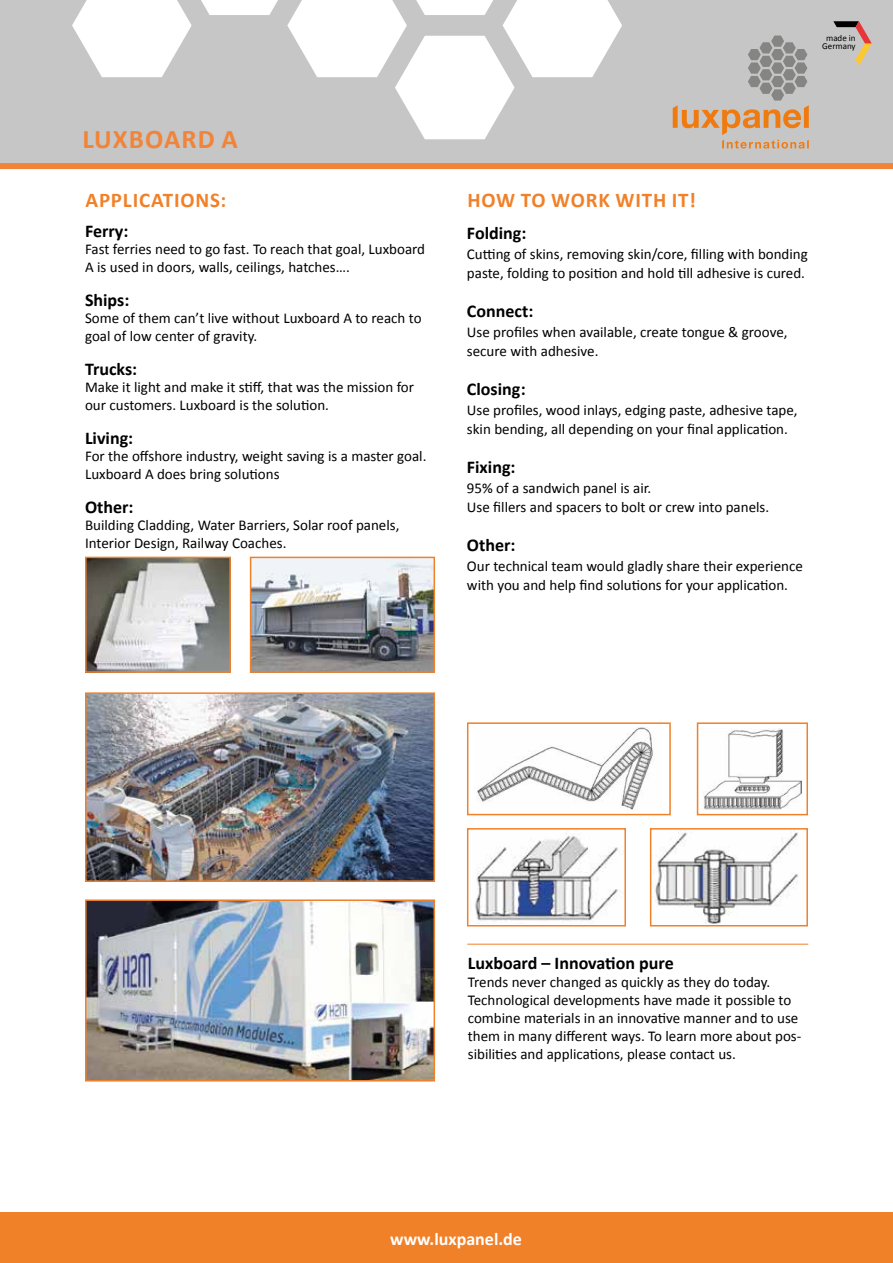
<style>
.page{position:relative;width:893px;height:1263px;background:#fff}
.page>*{position:absolute;margin:0;border:0;box-sizing:border-box;transform-origin:0 0}
.t1{font:700 27px "Calibri";letter-spacing:.04em;color:#f18438}
.t2{font:700 21px "Calibri";letter-spacing:.04em;color:#f08129}
.t3{font:700 18px "Calibri";color:#000}
.t4{font:700 18px "Calibri";color:#fff}
.t5{font:15px/17.2px "Calibri";color:#000}
.t6{font:9px/7.9px "Calibri";color:#000;text-align:center}
</style>
<div class="page">
<div style="left:0;top:1213px;width:893px;height:50px;background:#f08129"></div>
<img style="left:88px;top:695px;width:344px;height:184px">
<div style="left:85px;top:692px;width:350px;height:190px;border:2px solid #f08129"></div>
<img style="left:88px;top:902px;width:344px;height:176px">
<div style="left:85px;top:899px;width:350px;height:182px;border:2px solid #f08129"></div>
<img style="left:253px;top:560px;width:179px;height:110px">
<div style="left:250px;top:557px;width:185px;height:116px;border:2px solid #f08129"></div>
<img style="left:88px;top:560px;width:140px;height:110px">
<div style="left:85px;top:557px;width:146px;height:116px;border:2px solid #f08129"></div>
<img style="left:477px;top:727px;width:178px;height:83px">
<div style="left:467px;top:722px;width:204px;height:93px;border:2px solid #f08129"></div>
<img style="left:475px;top:833px;width:147px;height:88px">
<div style="left:467px;top:828px;width:159px;height:98px;border:2px solid #f08129"></div>
<img style="left:653px;top:831px;width:146px;height:92px">
<div style="left:650px;top:828px;width:158px;height:98px;border:2px solid #f08129"></div>
<img style="left:704px;top:728px;width:98px;height:82px">
<div style="left:697px;top:722px;width:111px;height:93px;border:2px solid #f08129"></div>
<hr style="left:467px;top:944px;width:341px;height:1px;background:#f08129">
<div style="left:0;top:0;width:893px;height:165px;background:#c6c6c6"></div>
<svg style="left:72px;top:0;width:550px;height:139px"></svg>
<svg style="left:673px;top:36px;width:136px;height:113px"></svg>
<svg style="left:833px;top:21px;width:39px;height:45px"></svg>
<div style="left:0;top:163px;width:893px;height:6px;background:#f18438"></div>
<h1 class="t1" style="left:82px;top:122px;width:157px">LUXBOARD A</h1>
<h2 class="t2" style="left:85px;top:187px;width:142px">APPLICATIONS:</h2>
<p class="t3" style="left:85px;top:220px;width:45px">Ferry:</p>
<p class="t5" style="left:85px;top:241px;width:342px">Fast ferries need to go fast. To reach that goal, Luxboard<br>A is used in doors, walls, ceilings, hatches….</p>
<p class="t3" style="left:85px;top:289px;width:46px">Ships:</p>
<p class="t5" style="left:85px;top:310px;width:338px">Some of them can’t live without Luxboard A to reach to goal of low center of gravity.</p>
<p class="t3" style="left:85px;top:358px;width:54px">Trucks:</p>
<p class="t5" style="left:85px;top:379px;width:331px">Make it light and make it stiff, that was the mission for our customers. Luxboard is the solution.</p>
<p class="t3" style="left:85px;top:427px;width:50px">Living:</p>
<p class="t5" style="left:85px;top:448px;width:343px">For the offshore industry, weight saving is a master goal.<br>Luxboard A does bring solutions</p>
<p class="t3" style="left:85px;top:496px;width:50px">Other:</p>
<p class="t5" style="left:85px;top:517px;width:316px">Building Cladding, Water Barriers, Solar roof panels,<br>Interior Design, Railway Coaches.</p>
<p class="t6" style="left:822px;top:34px;width:35px">made in<br>Germany</p>
<h2 class="t2" style="left:467px;top:187px;width:230px">HOW TO WORK WITH IT!</h2>
<p class="t3" style="left:467px;top:222px;width:61px">Folding:</p>
<p class="t5" style="left:467px;top:244px;width:342px;line-height:19.5px">Cutting of skins, removing skin/core, filling with bonding paste, folding to position and hold till adhesive is cured.</p>
<p class="t3" style="left:467px;top:300px;width:68px">Connect:</p>
<p class="t5" style="left:467px;top:322px;width:322px;line-height:19.5px">Use profiles when available, create tongue &amp; groove, secure with adhesive.</p>
<p class="t3" style="left:467px;top:378px;width:60px">Closing:</p>
<p class="t5" style="left:467px;top:400px;width:332px;line-height:19.5px">Use profiles, wood inlays, edging paste, adhesive tape, skin bending, all depending on your final application.</p>
<p class="t3" style="left:467px;top:456px;width:50px">Fixing:</p>
<p class="t5" style="left:467px;top:478px;width:304px;line-height:19.5px">95% of a sandwich panel is air.<br>Use fillers and spacers to bolt or crew into panels.</p>
<p class="t3" style="left:467px;top:534px;width:50px">Other:</p>
<p class="t5" style="left:467px;top:556px;width:337px;line-height:19.5px">Our technical team would gladly share their experience with you and help find solutions for your application.</p>
<p class="t3" style="left:468px;top:952px;width:207px">Luxboard – Innovation pure</p>
<p class="t5" style="left:468px;top:973px;width:335px;line-height:18px">Trends never changed as quickly as they do today.<br>Technological developments have made it possible to combine materials in an innovative manner and to use them in many different ways. To learn more about pos&shy;sibilities and applications, please contact us.</p>
<p class="t4" style="left:390px;top:1227px;width:133px">www.luxpanel.de</p>
</div>
